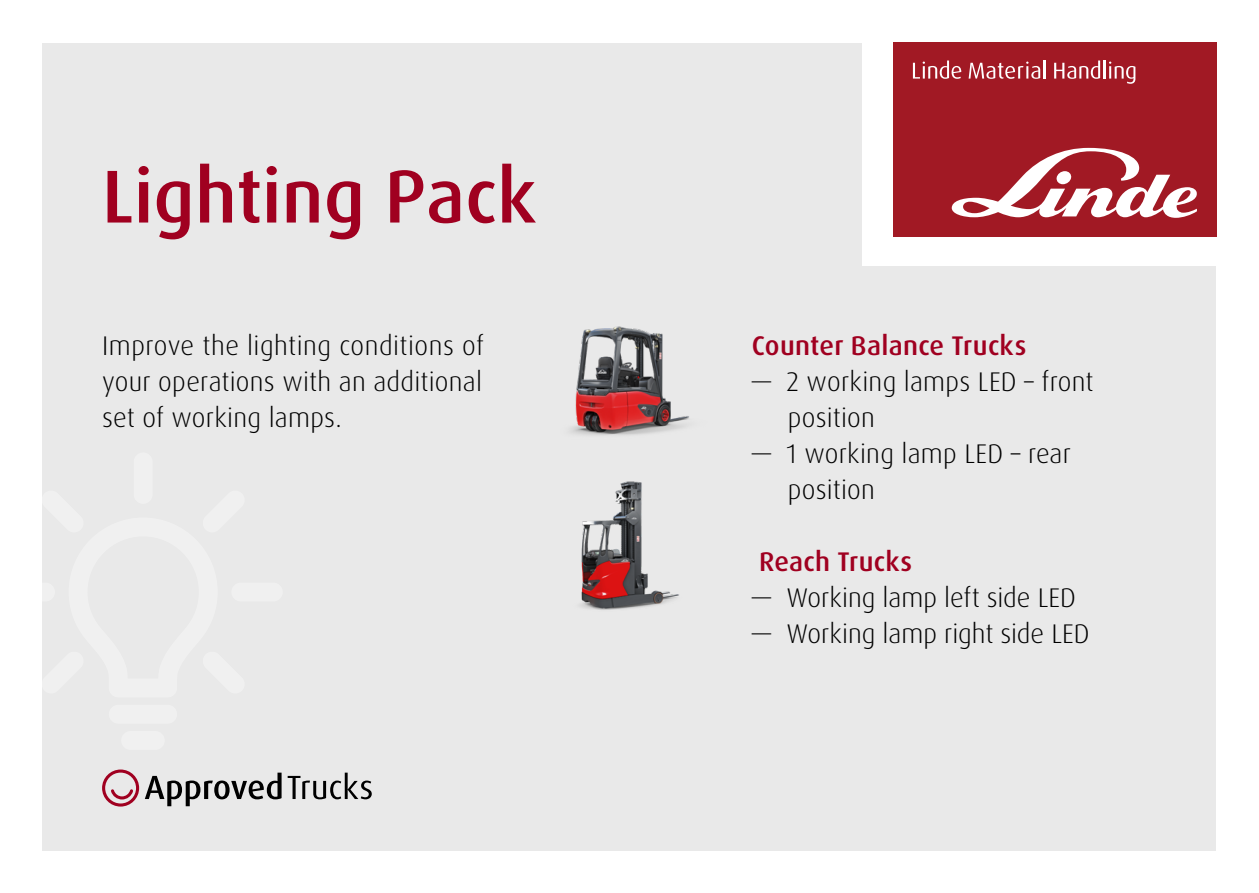
<style>
.page{position:relative;width:1259px;height:893px;background:#fff}
.page>*{position:absolute;margin:0;border:0;box-sizing:border-box;transform-origin:0 0}
.t1{font:500 75px "Dax Pro";color:#a00020}
.t2{font:300 27px/36px "Dax Pro";letter-spacing:.005em;color:#000}
.t3{font:500 27px "Dax Pro";letter-spacing:.01em;color:#a00020}
</style>
<div class="page">
<div style="left:43px;top:43px;width:1173px;height:807px;background:#e9e9e9"></div>
<svg style="left:102px;top:769px;width:37px;height:38px"></svg>
<svg style="left:145px;top:773px;width:136px;height:33px"></svg>
<svg style="left:288px;top:773px;width:84px;height:26px"></svg>
<div style="left:109px;top:705px;width:68px;height:19px;background:#f0f0f0;border-radius:9px"></div>
<div style="left:121px;top:731px;width:44px;height:19px;background:#f0f0f0;border-radius:9px"></div>
<div style="left:231px;top:583px;width:52px;height:18px;background:#f0f0f0;border-radius:9px"></div>
<div style="left:134px;top:452px;width:19px;height:52px;background:#f0f0f0;border-radius:9px"></div>
<svg style="left:42px;top:490px;width:1px;height:207px"></svg>
<img style="left:580px;top:481px;width:99px;height:129px">
<img style="left:570px;top:326px;width:119px;height:109px">
<div style="left:862px;top:3px;width:393px;height:263px;background:#fff"></div>
<div style="left:892px;top:43px;width:324px;height:194px;background:#a11924"></div>
<svg style="left:951px;top:148px;width:246px;height:70px"></svg>
<svg style="left:913px;top:61px;width:48px;height:18px"></svg>
<svg style="left:968px;top:61px;width:77px;height:18px"></svg>
<svg style="left:1054px;top:61px;width:81px;height:23px"></svg>
<h1 class="t1" style="left:102px;top:148px;width:436px">Lighting Pack</h1>
<p class="t2" style="left:102px;top:328px;width:383px;text-align:justify">Improve the lighting conditions of your operations with an additional set of working lamps.</p>
<p class="t3" style="left:752px;top:328px;width:276px">Counter Balance Trucks</p>
<p class="t2" style="left:788px;top:364px;width:307px;text-indent:-36px">— 2 working lamps LED – front position</p>
<p class="t2" style="left:788px;top:436px;width:284px;text-indent:-36px">— 1 working lamp LED – rear position</p>
<p class="t3" style="left:759px;top:544px;width:155px">Reach Trucks</p>
<p class="t2" style="left:752px;top:580px;width:326px">— Working lamp left side LED</p>
<p class="t2" style="left:752px;top:616px;width:339px">— Working lamp right side LED</p>
</div>
